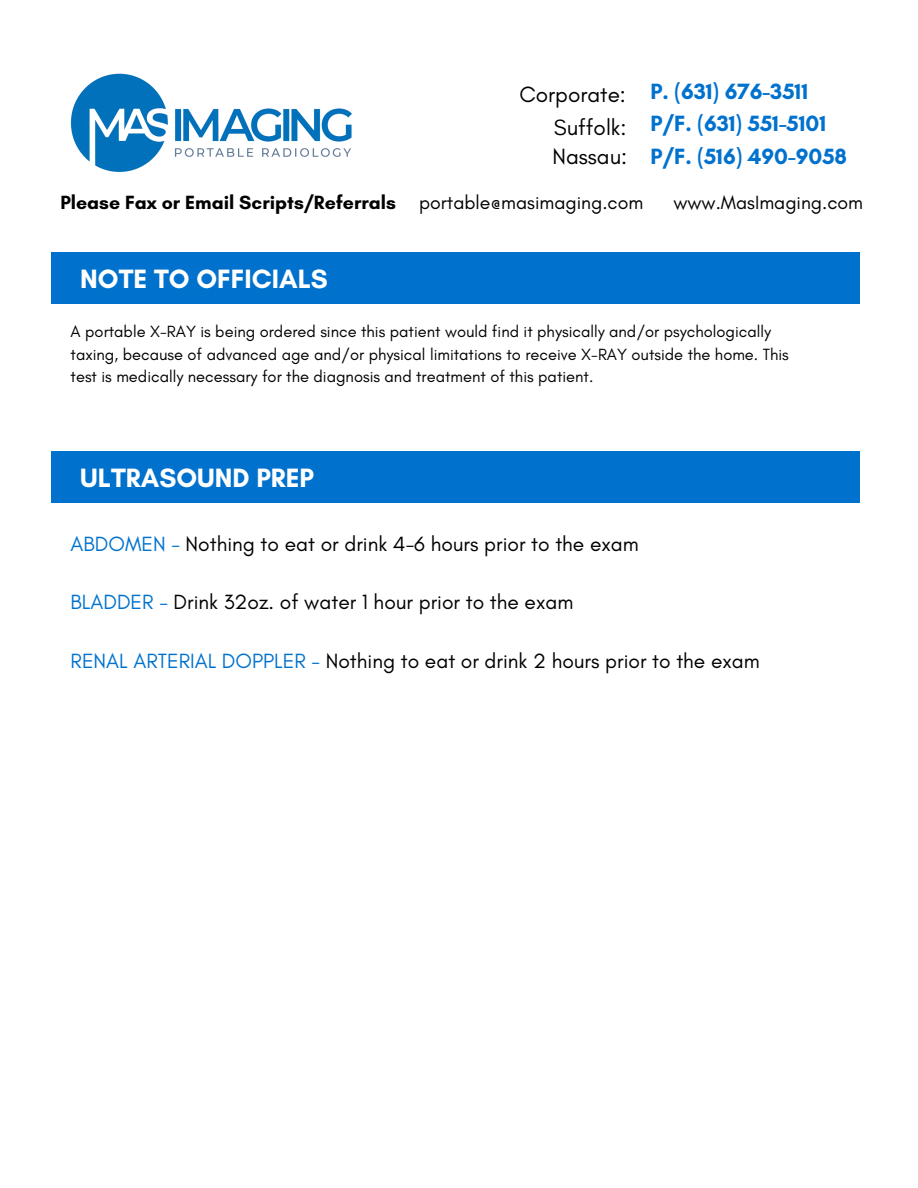
<style>
.page{position:relative;width:918px;height:1188px;background:#fff}
.page>*{position:absolute;margin:0;border:0;box-sizing:border-box;transform-origin:0 0}
.t1{font:700 27px "Glacial Indifference";color:#fff}
.t2{font:700 22.5px/31.5px "Glacial Indifference";color:#0072ce}
.t3{font:22.5px "Glacial Indifference";color:#000}
.t4{font:21px "Glacial Indifference";color:#000}
.t5{font:19.5px "Glacial Indifference";color:#000}
.t6{font:700 19.5px "Glacial Indifference";color:#000}
.t7{font:16.5px/22.5px "Glacial Indifference";color:#000}
.s1{color:#0072ce}
</style>
<div class="page">
<div style="left:51px;top:252px;width:809px;height:52px;background:#0072ce"></div>
<div style="left:51px;top:452px;width:809px;height:51px;background:#0072ce"></div>
<img style="left:70px;top:73px;width:282px;height:100px">
<p class="t6" style="left:60px;top:191px;width:337px">Please Fax or Email Scripts/Referrals</p>
<h1 class="t1" style="left:80px;top:262px;width:249px">NOTE TO OFFICIALS</h1>
<h2 class="t3" style="left:520px;top:80px;width:108px">Corporate:</h2>
<h2 class="t3" style="left:554px;top:114px;width:74px">Suffolk:</h2>
<h2 class="t3" style="left:552px;top:143px;width:76px">Nassau:</h2>
<h2 class="t2" style="left:651px;top:76px;width:177px">P. (631) 676-3511<br>P/F. (631) 551-5101</h2>
<h2 class="t2" style="left:651px;top:140px;width:198px">P/F. (516) 490-9058</h2>
<p class="t5" style="left:419px;top:191px;width:226px">portable@masimaging.com</p>
<p class="t5" style="left:673px;top:191px;width:191px">www.MasImaging.com</p>
<p class="t7" style="left:71px;top:320px;width:720px">A portable X-RAY is being ordered since this patient would find it physically and/or psychologically taxing, because of advanced age and/or physical limitations to receive X-RAY outside the home. This test is medically necessary for the diagnosis and treatment of this patient.</p>
<h1 class="t1" style="left:80px;top:461px;width:235px">ULTRASOUND PREP</h1>
<p class="t4" style="left:71px;top:531px;width:570px"><span class="s1">ABDOMEN -</span> Nothing to eat or drink 4-6 hours prior to the exam</p>
<p class="t4" style="left:71px;top:589px;width:504px"><span class="s1">BLADDER -</span> Drink 32oz. of water 1 hour prior to the exam</p>
<p class="t4" style="left:71px;top:648px;width:691px"><span class="s1">RENAL ARTERIAL DOPPLER -</span> Nothing to eat or drink 2 hours prior to the exam</p>
</div>
